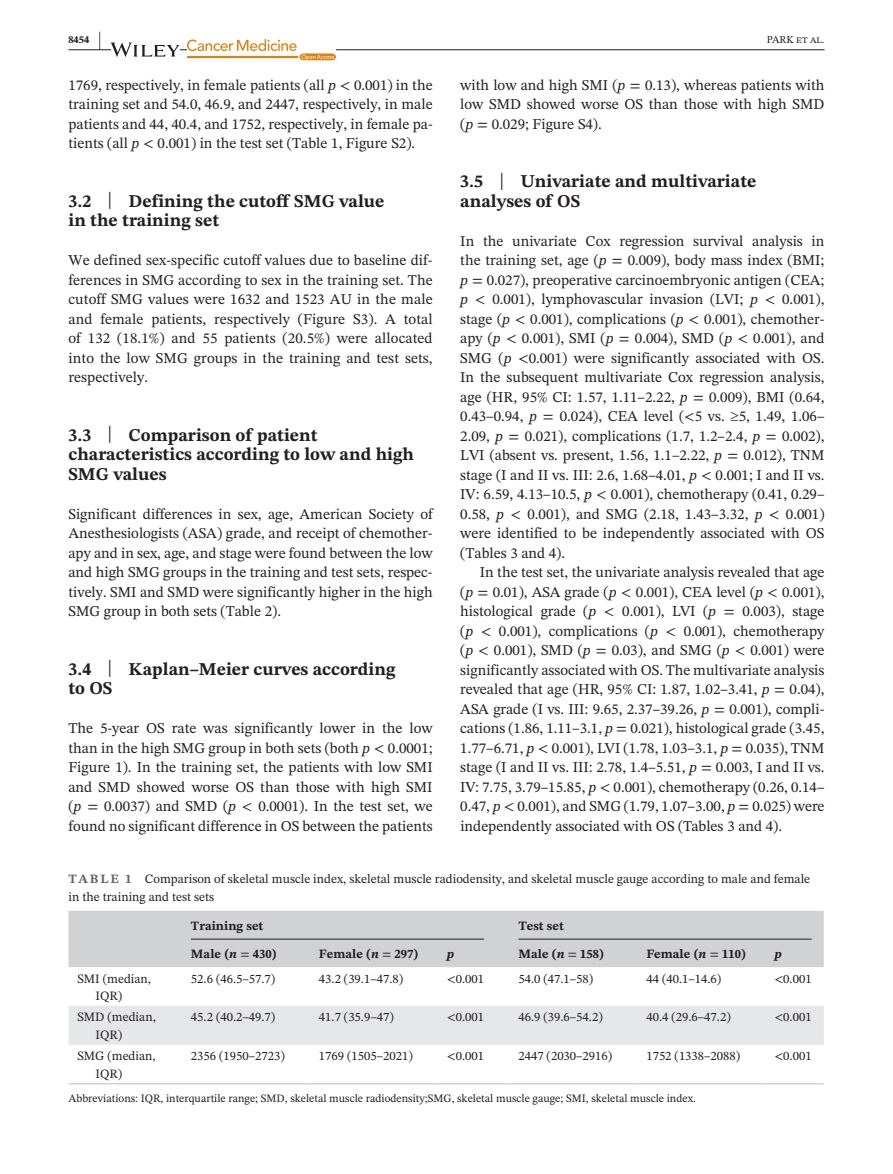
<style>
.page{position:relative;width:893px;height:1174px;background:#fff}
.page>*{position:absolute;margin:0;border:0;box-sizing:border-box;transform-origin:0 0}
.t1{font:700 18px/19.5px "STIX Two Text";color:#231f20}
.t2{font:15px/19.5px "STIX Two Text";color:#231f20;text-align:justify}
.t3{font:12.75px/17.2px "STIX Two Text";color:#231f20}
.t4{font:700 12.75px "STIX Two Text";color:#231f20}
.t5{font:italic 700 12.75px "STIX Two Text";color:#231f20}
.t6{font:11.25px "STIX Two Text";color:#231f20}
.t7{font:10.5px "STIX Two Text";color:#231f20}
.t8{font:700 10.5px "STIX Two Text";color:#231f20}
.s1{font-size:21px}
.s2{font-style:italic}
.s3{font-weight:400;font-size:23.7px}
.s4{font-weight:700;color:#636366}
.s5{font-weight:400}
</style>
<div class="page">
<hr style="left:68px;top:49px;width:756px;height:1px;background:#231f20">
<svg style="left:111px;top:43px;width:68px;height:14px"></svg>
<svg style="left:187px;top:39px;width:149px;height:21px"></svg>
<div style="left:68px;top:911px;width:756px;height:56px;background:#d1d2d4"></div>
<div style="left:68px;top:1006px;width:756px;height:38px;background:#e6e7e9"></div>
<hr style="left:68px;top:1083px;width:114px;height:1px;background:#d1d2d4">
<hr style="left:182px;top:1083px;width:128px;height:1px;background:#d1d2d4">
<hr style="left:310px;top:1083px;width:128px;height:1px;background:#d1d2d4">
<hr style="left:438px;top:1083px;width:71px;height:1px;background:#d1d2d4">
<hr style="left:509px;top:1083px;width:128px;height:1px;background:#d1d2d4">
<hr style="left:637px;top:1083px;width:128px;height:1px;background:#d1d2d4">
<hr style="left:765px;top:1083px;width:59px;height:1px;background:#d1d2d4">
<hr style="left:191px;top:938px;width:293px;height:1px;background:#231f20">
<hr style="left:518px;top:938px;width:294px;height:1px;background:#231f20">
<p class="t8" style="left:68px;top:32px;width:34px">8454 <span class="s1">|</span></p>
<p class="t7" style="left:767px;top:32px;width:59px">PARK et al.</p>
<p class="t2" style="left:68px;top:75px;width:366px">1769, respectively, in female patients (all <span class="s2">p</span> &lt; 0.001) in the training set and 54.0, 46.9, and 2447, respectively, in male patients and 44, 40.4, and 1752, respectively, in female pa&shy;tients (all <span class="s2">p</span> &lt; 0.001) in the test set (Table 1, Figure S2).</p>
<p class="t2" style="left:460px;top:75px;width:366px">with low and high SMI (<span class="s2">p</span> = 0.13), whereas patients with low SMD showed worse OS than those with high SMD (<span class="s2">p</span> = 0.029; Figure S4).</p>
<p class="t1" style="left:460px;top:172px;width:298px">3.5 <span class="s3">|</span> Univariate and multivariate analyses of OS</p>
<p class="t2" style="left:460px;top:231px;width:366px">In the univariate Cox regression survival analysis in the training set, age (<span class="s2">p</span> = 0.009), body mass index (BMI; <span class="s2">p</span> = 0.027), preoperative carcinoembryonic antigen (CEA; <span class="s2">p</span> &lt; 0.001), lymphovascular invasion (LVI; <span class="s2">p</span> &lt; 0.001), stage (<span class="s2">p</span> &lt; 0.001), complications (<span class="s2">p</span> &lt; 0.001), chemother&shy;apy (<span class="s2">p</span> &lt; 0.001), SMI (<span class="s2">p</span> = 0.004), SMD (<span class="s2">p</span> &lt; 0.001), and SMG (<span class="s2">p</span> &lt;0.001) were significantly associated with OS.<br>In the subsequent multivariate Cox regression analysis, age (HR, 95% CI: 1.57, 1.11–2.22, <span class="s2">p</span> = 0.009), BMI (0.64, 0.43–0.94, <span class="s2">p</span> = 0.024), CEA level (&lt;5 vs. ≥5, 1.49, 1.06– 2.09, <span class="s2">p</span> = 0.021), complications (1.7, 1.2–2.4, <span class="s2">p</span> = 0.002), LVI (absent vs. present, 1.56, 1.1–2.22, <span class="s2">p</span> = 0.012), TNM stage (I and II vs. III: 2.6, 1.68–4.01, <span class="s2">p</span> &lt; 0.001; I and II vs.<br>IV: 6.59, 4.13–10.5, <span class="s2">p</span> &lt; 0.001), chemotherapy (0.41, 0.29– 0.58, <span class="s2">p</span> &lt; 0.001), and SMG (2.18, 1.43–3.32, <span class="s2">p</span> &lt; 0.001) were identified to be independently associated with OS (Tables 3 and 4).</p>
<p class="t2" style="left:460px;top:562px;width:366px;text-indent:20px">In the test set, the univariate analysis revealed that age (<span class="s2">p</span> = 0.01), ASA grade (<span class="s2">p</span> &lt; 0.001), CEA level (<span class="s2">p</span> &lt; 0.001), histological grade (<span class="s2">p</span> &lt; 0.001), LVI (<span class="s2">p</span> = 0.003), stage (<span class="s2">p</span> &lt; 0.001), complications (<span class="s2">p</span> &lt; 0.001), chemotherapy (<span class="s2">p</span> &lt; 0.001), SMD (<span class="s2">p</span> = 0.03), and SMG (<span class="s2">p</span> &lt; 0.001) were significantly associated with OS. The multivariate analysis revealed that age (HR, 95% CI: 1.87, 1.02–3.41, <span class="s2">p</span> = 0.04), ASA grade (I vs. III: 9.65, 2.37–39.26, <span class="s2">p</span> = 0.001), compli&shy;cations (1.86, 1.11–3.1, <span class="s2">p</span> = 0.021), histological grade (3.45, 1.77–6.71, <span class="s2">p</span> &lt; 0.001), LVI (1.78, 1.03–3.1, <span class="s2">p</span> = 0.035), TNM stage (I and II vs. III: 2.78, 1.4–5.51, <span class="s2">p</span> = 0.003, I and II vs.<br>IV: 7.75, 3.79–15.85, <span class="s2">p</span> &lt; 0.001), chemotherapy (0.26, 0.14– 0.47, <span class="s2">p</span> &lt; 0.001), and SMG (1.79, 1.07–3.00, <span class="s2">p</span> = 0.025) were independently associated with OS (Tables 3 and 4).</p>
<p class="t3" style="left:68px;top:869px;width:743px;line-height:18px"><span class="s4">TABLE 1</span> Comparison of skeletal muscle index, skeletal muscle radiodensity, and skeletal muscle gauge according to male and female in the training and test sets</p>
<p class="t4" style="left:191px;top:916px;width:74px">Training set</p>
<p class="t4" style="left:518px;top:916px;width:47px">Test set</p>
<p class="t4" style="left:191px;top:944px;width:87px">Male (<span class="s2">n</span> <span class="s5">=</span> 430)</p>
<p class="t4" style="left:319px;top:944px;width:101px">Female (<span class="s2">n</span> <span class="s5">=</span> 297)</p>
<p class="t5" style="left:447px;top:944px;width:9px">p</p>
<p class="t4" style="left:518px;top:944px;width:87px">Male (<span class="s2">n</span> <span class="s5">=</span> 158)</p>
<p class="t4" style="left:646px;top:944px;width:101px">Female (<span class="s2">n</span> <span class="s5">=</span> 110)</p>
<p class="t5" style="left:774px;top:944px;width:9px">p</p>
<p class="t3" style="left:95px;top:969px;width:57px;text-indent:-18px">SMI (median,<br>IQR)</p>
<p class="t3" style="left:191px;top:969px;width:86px">52.6 (46.5–57.7)</p>
<p class="t3" style="left:319px;top:969px;width:86px">43.2 (39.1–47.8)</p>
<p class="t3" style="left:447px;top:969px;width:39px">&lt;0.001</p>
<p class="t3" style="left:518px;top:969px;width:76px">54.0 (47.1–58)</p>
<p class="t3" style="left:646px;top:969px;width:76px">44 (40.1–14.6)</p>
<p class="t3" style="left:774px;top:969px;width:39px">&lt;0.001</p>
<p class="t3" style="left:95px;top:1008px;width:62px;text-indent:-18px">SMD (median,<br>IQR)</p>
<p class="t3" style="left:191px;top:1008px;width:86px">45.2 (40.2–49.7)</p>
<p class="t3" style="left:319px;top:1008px;width:76px">41.7 (35.9–47)</p>
<p class="t3" style="left:447px;top:1008px;width:39px">&lt;0.001</p>
<p class="t3" style="left:518px;top:1008px;width:86px">46.9 (39.6–54.2)</p>
<p class="t3" style="left:646px;top:1008px;width:86px">40.4 (29.6–47.2)</p>
<p class="t3" style="left:774px;top:1008px;width:39px">&lt;0.001</p>
<p class="t3" style="left:95px;top:1047px;width:62px;text-indent:-18px">SMG (median,<br>IQR)</p>
<p class="t3" style="left:191px;top:1047px;width:95px">2356 (1950–2723)</p>
<p class="t3" style="left:319px;top:1047px;width:95px">1769 (1505–2021)</p>
<p class="t3" style="left:447px;top:1047px;width:39px">&lt;0.001</p>
<p class="t3" style="left:518px;top:1047px;width:95px">2447 (2030–2916)</p>
<p class="t3" style="left:646px;top:1047px;width:95px">1752 (1338–2088)</p>
<p class="t3" style="left:774px;top:1047px;width:39px">&lt;0.001</p>
<p class="t6" style="left:68px;top:1090px;width:629px">Abbreviations: IQR, interquartile range; SMD, skeletal muscle radiodensity;SMG, skeletal muscle gauge; SMI, skeletal muscle index.</p>
<p class="t1" style="left:68px;top:191px;width:318px">3.2 <span class="s3">|</span> Defining the cutoff SMG value in the training set</p>
<p class="t2" style="left:68px;top:250px;width:366px">We defined sex-specific cutoff values due to baseline dif&shy;ferences in SMG according to sex in the training set. The cutoff SMG values were 1632 and 1523 AU in the male and female patients, respectively (Figure S3). A total of 132 (18.1%) and 55 patients (20.5%) were allocated into the low SMG groups in the training and test sets, respectively.</p>
<p class="t1" style="left:68px;top:425px;width:347px">3.3 <span class="s3">|</span> Comparison of patient characteristics according to low and high<br>SMG values</p>
<p class="t2" style="left:68px;top:504px;width:366px">Significant differences in sex, age, American Society of Anesthesiologists (ASA) grade, and receipt of chemother&shy;apy and in sex, age, and stage were found between the low and high SMG groups in the training and test sets, respec&shy;tively. SMI and SMD were significantly higher in the high SMG group in both sets (Table 2).</p>
<p class="t1" style="left:68px;top:659px;width:329px">3.4 <span class="s3">|</span> Kaplan–Meier curves according to OS</p>
<p class="t2" style="left:68px;top:718px;width:366px">The 5-year OS rate was significantly lower in the low than in the high SMG group in both sets (both <span class="s2">p</span> &lt; 0.0001; Figure 1). In the training set, the patients with low SMI and SMD showed worse OS than those with high SMI (<span class="s2">p</span> = 0.0037) and SMD (<span class="s2">p</span> &lt; 0.0001). In the test set, we found no significant difference in OS between the patients</p>
</div>
